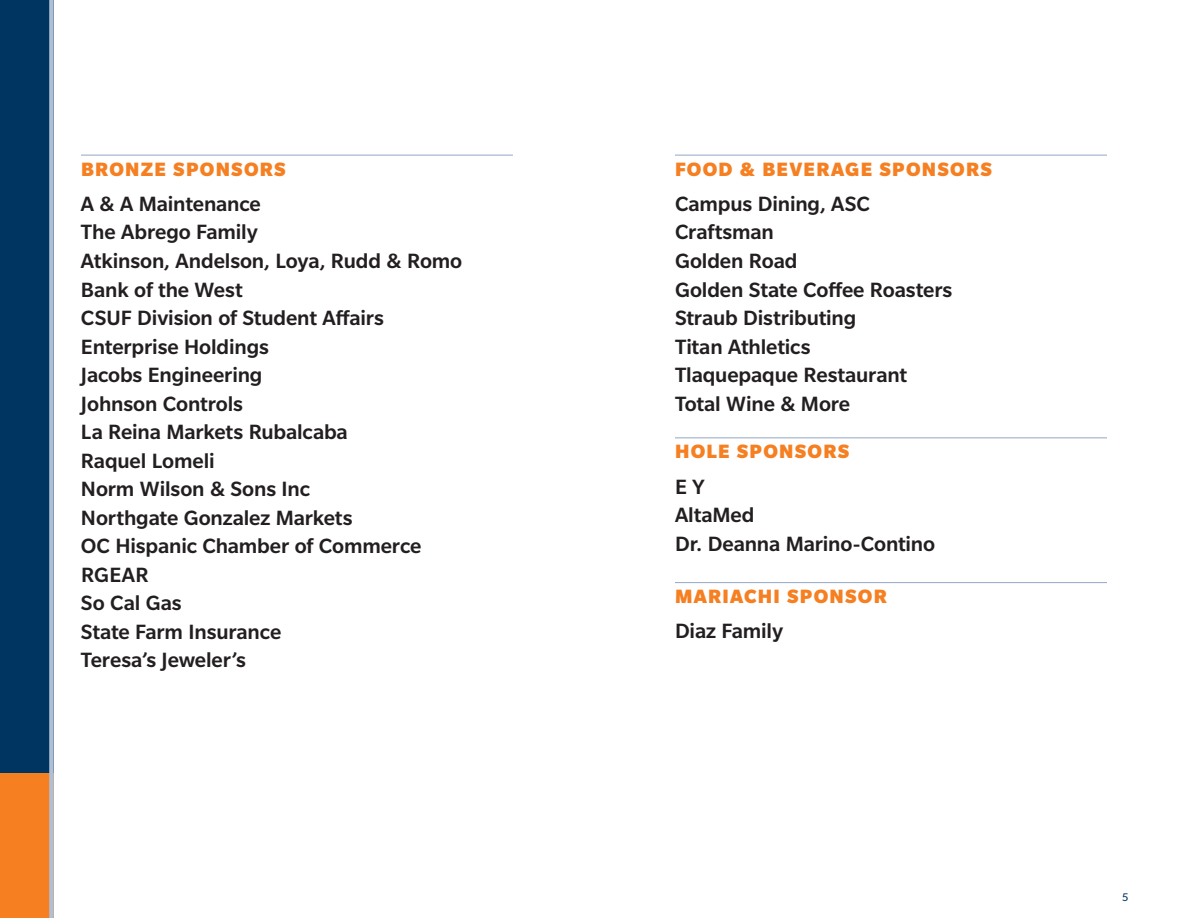
<style>
.page{position:relative;width:1188px;height:918px;background:#fff}
.page>*{position:absolute;margin:0;border:0;box-sizing:border-box;transform-origin:0 0}
.t1{font:500 22.5px/28.5px "Slate Pro";letter-spacing:-.005em;color:#231f20}
.t2{font:900 21px "Slate Pro";letter-spacing:.06em;color:#f57f21}
.t3{font:12px "Slate Pro";color:#003562}
</style>
<div class="page">
<div style="left:0;top:0;width:53px;height:774px;background:#003562"></div>
<div style="left:0;top:774px;width:53px;height:144px;background:#f57f21"></div>
<div style="left:49px;top:0;width:5px;height:918px;background:#b1bfd5"></div>
<hr style="left:81px;top:155px;width:432px;height:1px;background:#92a7c4">
<hr style="left:675px;top:155px;width:432px;height:1px;background:#92a7c4">
<hr style="left:675px;top:437px;width:432px;height:1px;background:#92a7c4">
<hr style="left:675px;top:582px;width:432px;height:1px;background:#92a7c4">
<p class="t2" style="left:81px;top:157px;width:206px">BRONZE SPONSORS</p>
<p class="t1" style="left:81px;top:189px;width:383px">A &amp; A Maintenance<br>The Abrego Family<br>Atkinson, Andelson, Loya, Rudd &amp; Romo<br>Bank of the West<br>CSUF Division of Student Affairs<br>Enterprise Holdings<br>Jacobs Engineering<br>Johnson Controls<br>La Reina Markets Rubalcaba<br>Raquel Lomeli<br>Norm Wilson &amp; Sons Inc<br>Northgate Gonzalez Markets<br>OC Hispanic Chamber of Commerce<br>RGEAR<br>So Cal Gas<br>State Farm Insurance<br>Teresa’s Jeweler’s</p>
<p class="t2" style="left:675px;top:157px;width:318px">FOOD &amp; BEVERAGE SPONSORS</p>
<p class="t1" style="left:675px;top:189px;width:279px">Campus Dining, ASC<br>Craftsman<br>Golden Road<br>Golden State Coffee Roasters<br>Straub Distributing<br>Titan Athletics<br>Tlaquepaque Restaurant<br>Total Wine &amp; More</p>
<p class="t2" style="left:675px;top:440px;width:176px">HOLE SPONSORS</p>
<p class="t1" style="left:675px;top:472px;width:262px">E Y<br>AltaMed<br>Dr. Deanna Marino-Contino</p>
<p class="t2" style="left:675px;top:585px;width:213px">MARIACHI SPONSOR</p>
<p class="t1" style="left:675px;top:617px;width:110px">Diaz Family</p>
<p class="t3" style="left:1122px;top:891px;width:8px">5</p>
</div>
